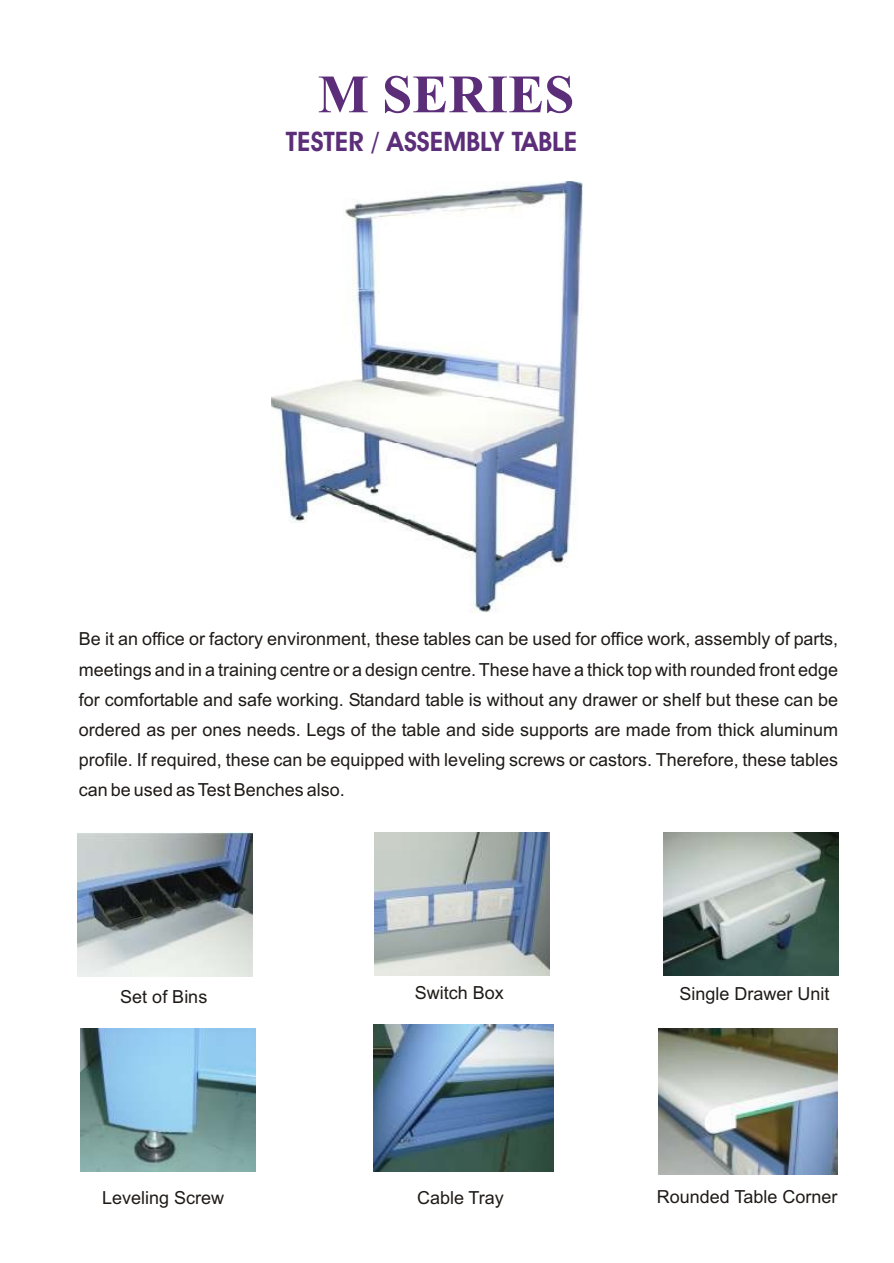
<style>
.page{position:relative;width:894px;height:1263px;background:#fff}
.page>*{position:absolute;margin:0;border:0;box-sizing:border-box;transform-origin:0 0}
.t1{font:700 54px "Times New Roman";color:#5c2e7a}
.t2{font:700 27px "Avant Garde Bk BT";color:#5c2e7a}
.t3{font:18px/30.2px "Arial";color:#1f1a17;text-align:justify}
</style>
<div class="page">
<img style="left:271px;top:182px;width:311px;height:431px">
<img style="left:78px;top:833px;width:175px;height:143px">
<img style="left:375px;top:832px;width:175px;height:144px">
<img style="left:664px;top:832px;width:175px;height:144px">
<img style="left:80px;top:1028px;width:175px;height:143px">
<img style="left:374px;top:1025px;width:179px;height:146px">
<img style="left:659px;top:1028px;width:179px;height:147px">
<h1 class="t1" style="left:318px;top:76px;width:258px">M SERIES</h1>
<h2 class="t2" style="left:286px;top:130px;width:293px">TESTER / ASSEMBLY TABLE</h2>
<p class="t3" style="left:79px;top:626px;width:761px">Be it an office or factory environment, these tables can be used for office work, assembly of parts, meetings and in a training centre or a design centre. These have a thick top with rounded front edge for comfortable and safe working. Standard table is without any drawer or shelf but these can be ordered as per ones needs. Legs of the table and side supports are made from thick aluminum profile. If required, these can be equipped with leveling screws or castors. Therefore, these tables can be used as Test Benches also.</p>
<p class="t3" style="left:120px;top:983px;width:89px">Set of Bins</p>
<p class="t3" style="left:415px;top:980px;width:91px">Switch Box</p>
<p class="t3" style="left:679px;top:981px;width:152px">Single Drawer Unit</p>
<p class="t3" style="left:102px;top:1184px;width:124px">Leveling Screw</p>
<p class="t3" style="left:417px;top:1184px;width:88px">Cable Tray</p>
<p class="t3" style="left:657px;top:1183px;width:182px">Rounded Table Corner</p>
</div>
